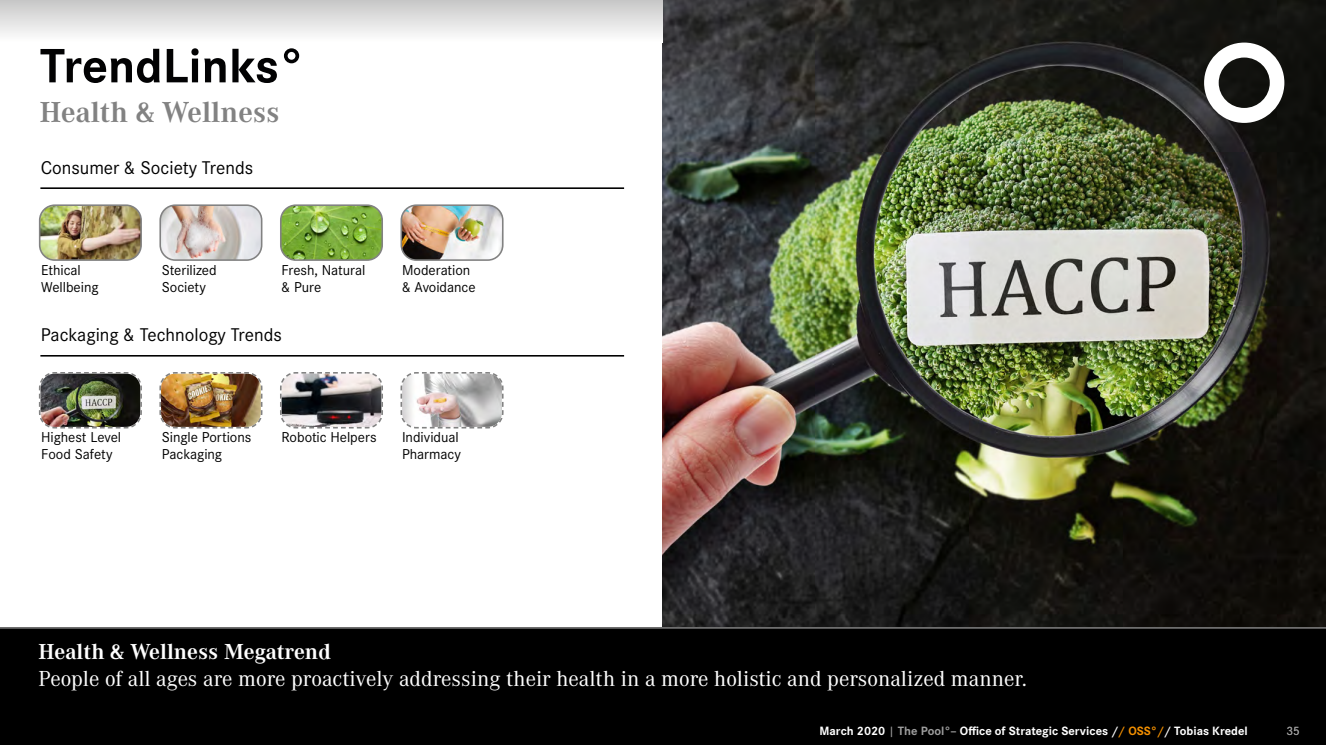
<style>
.page{position:relative;width:1326px;height:745px;background:#fff}
.page>*{position:absolute;margin:0;border:0;box-sizing:border-box;transform-origin:0 0}
.t1{font:700 50px "Corporate S";color:#020203}
.t2{font:700 30px "Corporate A";color:#828282}
.t3{font:22.5px "Corporate A";color:#fff}
.t4{font:700 22.5px "Corporate A";color:#fff}
.t5{font:19.12px "Corporate S";color:#000}
.t6{font:14.88px/17px "Corporate S";letter-spacing:-.005em;color:#000}
.t7{font:700 12.5px "Corporate S";color:#fff}
.t8{font:12.5px "Corporate S";color:#9d9d9d}
.s1{font-weight:500;color:#9d9d9d}
.s2{color:#9d9d9d}
.s3{color:#f39000}
</style>
<div class="page">
<img style="left:663px;top:0;width:662px;height:627px">
<img style="left:40px;top:207px;width:101px;height:53px">
<div style="left:39px;top:204px;width:103px;height:57px;border:2px solid #828282;border-radius:15px"></div>
<img style="left:403px;top:207px;width:99px;height:53px">
<div style="left:400px;top:204px;width:103px;height:57px;border:2px solid #828282;border-radius:15px"></div>
<img style="left:162px;top:207px;width:100px;height:53px">
<div style="left:159px;top:204px;width:103px;height:57px;border:2px solid #828282;border-radius:15px"></div>
<img style="left:281px;top:207px;width:101px;height:53px">
<div style="left:280px;top:204px;width:103px;height:57px;border:2px solid #828282;border-radius:15px"></div>
<img style="left:38px;top:372px;width:104px;height:57px">
<img style="left:159px;top:372px;width:104px;height:57px">
<svg style="left:280px;top:372px;width:103px;height:57px;background:#7f7d7f"></svg>
<svg style="left:400px;top:372px;width:104px;height:57px"></svg>
<hr style="left:40px;top:187px;width:584px;height:2px;background:#000">
<hr style="left:40px;top:355px;width:584px;height:1px;background:#000">
<svg style="left:1203px;top:43px;width:81px;height:80px"></svg>
<div style="left:0;top:627px;width:1325px;height:117px;background:#000"></div>
<hr style="left:0;top:627px;width:1325px;height:1px;background:#9d9d9d">
<div style="left:0;top:0;width:663px;height:43px;background:linear-gradient(to bottom,#c7c7c7,#fff)"></div>
<h1 class="t1" style="left:40px;top:31px;width:266px">TrendLinks°</h1>
<h2 class="t2" style="left:40px;top:92px;width:241px">Health &amp; Wellness</h2>
<p class="t5" style="left:41px;top:154px;width:214px">Consumer &amp; Society Trends</p>
<p class="t6" style="left:41px;top:260px;width:59px">Ethical<br>Wellbeing</p>
<p class="t6" style="left:162px;top:260px;width:56px">Sterilized<br>Society</p>
<p class="t6" style="left:281px;top:260px;width:85px">Fresh, Natural &amp; Pure</p>
<p class="t6" style="left:402px;top:260px;width:75px">Moderation &amp; Avoidance</p>
<p class="t5" style="left:41px;top:322px;width:243px">Packaging &amp; Technology Trends</p>
<p class="t6" style="left:41px;top:428px;width:81px">Highest Level<br>Food Safety</p>
<p class="t6" style="left:162px;top:428px;width:91px">Single Portions<br>Packaging</p>
<p class="t6" style="left:281px;top:428px;width:97px">Robotic Helpers</p>
<p class="t6" style="left:402px;top:428px;width:60px">Individual<br>Pharmacy</p>
<h3 class="t4" style="left:38px;top:636px;width:294px">Health &amp; Wellness Megatrend</h3>
<h3 class="t3" style="left:38px;top:662px;width:989px">People of all ages are more proactively addressing their health in a more holistic and personalized manner.</h3>
<p class="t7" style="left:819px;top:721px;width:429px">March 2020 <span class="s1">|</span> <span class="s2">The Pool°–</span> Office of Strategic Services /<span class="s3">/ OSS°/</span>/ Tobias Kredel</p>
<p class="t8" style="left:1286px;top:722px;width:15px">35</p>
</div>
